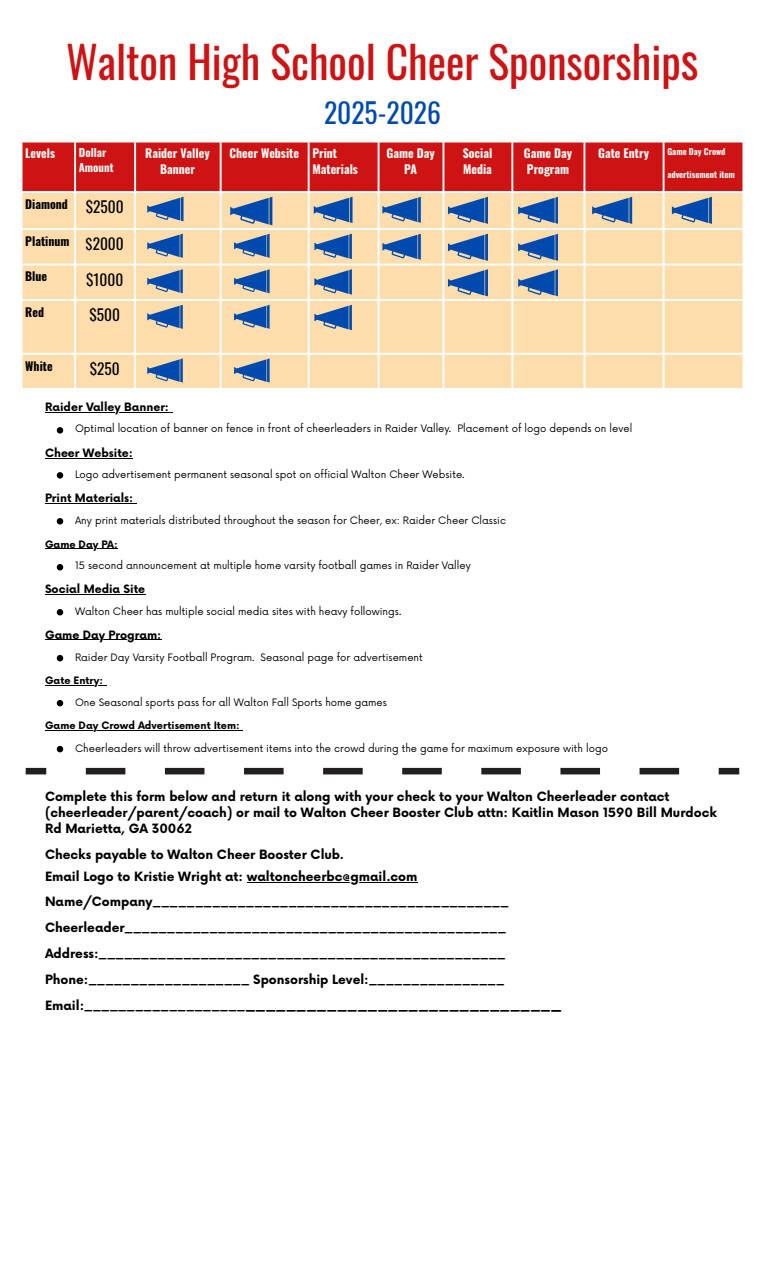
<style>
.page{position:relative;width:765px;height:1262px;background:#fff}
.page>*{position:absolute;margin:0;border:0;box-sizing:border-box;transform-origin:0 0}
.t1{font:43.75px "Oswald";color:#cd1313}
.t2{font:27.5px "Oswald";color:#004aad}
.t3{font:15.38px "Oswald";color:#000}
.t4{font:700 15px "Now";color:#000}
.t5{font:700 12.5px/16px "Now";color:#000}
.t6{font:700 11.88px/16px "Oswald";color:#f7fbf7}
.t7{font:700 11.88px "Oswald";color:#000}
.t8{font:700 11.25px "Now";color:#000}
.t9{font:700 11.12px/14.8px "Oswald";color:#f7fbf7}
.t10{font:10px "Now";color:#000}
.t11{font:700 10px "Now";color:#000}
.t12{font:700 8.5px "Oswald";color:#f7fbf7}
.s1{font-size:47.5px}
.s2{font-size:14.5px}
.s3{font-size:12.5px}
.s4{font-size:16.25px}
</style>
<div class="page">
<svg style="left:57px;top:427px;width:6px;height:7px"></svg>
<svg style="left:57px;top:472px;width:6px;height:7px"></svg>
<svg style="left:57px;top:518px;width:6px;height:6px"></svg>
<svg style="left:57px;top:564px;width:6px;height:6px"></svg>
<svg style="left:57px;top:609px;width:6px;height:6px"></svg>
<svg style="left:57px;top:655px;width:6px;height:6px"></svg>
<svg style="left:57px;top:700px;width:6px;height:6px"></svg>
<svg style="left:57px;top:746px;width:6px;height:6px"></svg>
<div style="left:22px;top:143px;width:720px;height:48px;background:#cd1313"></div>
<svg style="left:22px;top:193px;width:720px;height:195px;background:#fddfb2"></svg>
<svg style="left:147px;top:197px;width:37px;height:24px"></svg>
<svg style="left:230px;top:197px;width:42px;height:28px"></svg>
<svg style="left:314px;top:197px;width:39px;height:26px"></svg>
<svg style="left:382px;top:197px;width:39px;height:26px"></svg>
<svg style="left:448px;top:197px;width:40px;height:27px"></svg>
<svg style="left:518px;top:197px;width:40px;height:27px"></svg>
<svg style="left:592px;top:197px;width:40px;height:27px"></svg>
<svg style="left:672px;top:197px;width:40px;height:27px"></svg>
<svg style="left:147px;top:234px;width:36px;height:24px"></svg>
<svg style="left:234px;top:234px;width:35px;height:24px"></svg>
<svg style="left:314px;top:234px;width:38px;height:25px"></svg>
<svg style="left:382px;top:234px;width:39px;height:26px"></svg>
<svg style="left:448px;top:234px;width:40px;height:27px"></svg>
<svg style="left:518px;top:234px;width:40px;height:27px"></svg>
<svg style="left:147px;top:269px;width:36px;height:24px"></svg>
<svg style="left:234px;top:269px;width:35px;height:24px"></svg>
<svg style="left:314px;top:269px;width:38px;height:26px"></svg>
<svg style="left:448px;top:269px;width:40px;height:27px"></svg>
<svg style="left:518px;top:269px;width:40px;height:27px"></svg>
<svg style="left:147px;top:305px;width:36px;height:24px"></svg>
<svg style="left:234px;top:305px;width:35px;height:24px"></svg>
<svg style="left:314px;top:305px;width:38px;height:25px"></svg>
<svg style="left:147px;top:358px;width:36px;height:25px"></svg>
<svg style="left:234px;top:358px;width:35px;height:25px"></svg>
<hr style="left:45px;top:412px;width:127px;height:1px;background:#000">
<hr style="left:45px;top:458px;width:88px;height:1px;background:#000">
<hr style="left:45px;top:502px;width:92px;height:1px;background:#000">
<hr style="left:45px;top:548px;width:73px;height:1px;background:#000">
<hr style="left:45px;top:594px;width:100px;height:1px;background:#000">
<hr style="left:45px;top:639px;width:116px;height:1px;background:#000">
<hr style="left:45px;top:685px;width:61px;height:1px;background:#000">
<hr style="left:45px;top:730px;width:198px;height:1px;background:#000">
<svg style="left:26px;top:768px;width:713px;height:6px"></svg>
<hr style="left:247px;top:882px;width:171px;height:1px;background:#000">
<p class="t1" style="left:66px;top:27px;width:634px">Walton High School Cheer Sponsorship<span class="s1">s</span></p>
<h2 class="t2" style="left:324px;top:91px;width:118px">2025-2026</h2>
<p class="t6" style="left:25px;top:145px;width:31px">Levels</p>
<p class="t9" style="left:79px;top:145px;width:36px">Dollar<br>Amount</p>
<p class="t6" style="left:145px;top:145px;width:66px;text-align:center">Raider Valley<br>Banner</p>
<p class="t6" style="left:229px;top:145px;width:71px">Cheer Website</p>
<p class="t6" style="left:312px;top:145px;width:47px">Print<br>Materials</p>
<p class="t6" style="left:387px;top:145px;width:50px;text-align:center">Game Day<br>PA</p>
<p class="t6" style="left:463px;top:145px;width:31px">Social<br>Media</p>
<p class="t6" style="left:524px;top:145px;width:50px">Game Day<br>Program</p>
<p class="t6" style="left:598px;top:145px;width:52px">Gate Entry</p>
<p class="t12" style="left:667px;top:145px;width:60px">Game Day Crowd</p>
<p class="t12" style="left:667px;top:168px;width:69px">advertisement item</p>
<p class="t7" style="left:25px;top:195px;width:44px">Diamond</p>
<p class="t3" style="left:86px;top:195px;width:39px">$2500</p>
<p class="t7" style="left:25px;top:232px;width:46px">Platinum</p>
<p class="t3" style="left:86px;top:232px;width:40px"><span class="s2">$</span>2000</p>
<p class="t7" style="left:25px;top:267px;width:23px">Blue</p>
<p class="t3" style="left:86px;top:267px;width:39px">$1000</p>
<p class="t7" style="left:25px;top:303px;width:20px">Red</p>
<p class="t3" style="left:89px;top:303px;width:32px">$500</p>
<p class="t7" style="left:25px;top:356px;width:29px">White</p>
<p class="t3" style="left:90px;top:357px;width:32px">$250</p>
<p class="t8" style="left:45px;top:401px;width:126px">Raider Valley Banner:</p>
<p class="t10" style="left:75px;top:423px;width:559px">Optimal location of banner on fence in front of cheerleaders in Raider Valley. Placement of logo depends on level</p>
<p class="t8" style="left:45px;top:446px;width:89px">Cheer Website:</p>
<p class="t10" style="left:75px;top:469px;width:391px">Logo advertisement permanent seasonal spot on official Walton Cheer Website.</p>
<p class="t8" style="left:45px;top:491px;width:90px">Print Materials:</p>
<p class="t10" style="left:75px;top:515px;width:432px">Any print materials distributed throughout the season for Cheer, ex: Raider Cheer Classic</p>
<p class="t11" style="left:45px;top:539px;width:74px">Game Day PA:</p>
<p class="t10" style="left:75px;top:560px;width:397px">15 second announcement at multiple home varsity football games in Raider Valley</p>
<p class="t8" style="left:45px;top:583px;width:102px">Social Media Site</p>
<p class="t10" style="left:75px;top:606px;width:328px">Walton Cheer has multiple social media sites with heavy followings.</p>
<p class="t8" style="left:45px;top:628px;width:118px">Game Day Program:</p>
<p class="t10" style="left:75px;top:652px;width:349px">Raider Day Varsity Football Program. Seasonal page for advertisement</p>
<p class="t11" style="left:45px;top:675px;width:60px">Gate Entry:</p>
<p class="t10" style="left:75px;top:697px;width:314px">One Seasonal sports pass for all Walton Fall Sports home games</p>
<p class="t11" style="left:45px;top:720px;width:196px">Game Day Crowd Advertisement Item:</p>
<p class="t10" style="left:75px;top:743px;width:534px">Cheerleaders will throw advertisement items into the crowd during the game for maximum exposure with logo</p>
<p class="t5" style="left:45px;top:789px;width:673px">Complete this form below and return it along with your check to your Walton Cheerleader contact (cheerleader/parent/coach) or mail to Walton Cheer Booster Club attn: Kaitlin Mason 1590 Bill Murdock<br>Rd Marietta, GA 30062</p>
<p class="t5" style="left:45px;top:847px;width:301px">Checks payable to Walton Cheer Booster Club.</p>
<p class="t5" style="left:45px;top:870px;width:374px">Email Logo to Kristie Wright at: waltoncheerbc@gmail.com</p>
<p class="t5" style="left:45px;top:894px;width:465px">Name/Company__________________________________________</p>
<p class="t5" style="left:45px;top:920px;width:463px">Cheerleader_____________________________________________</p>
<p class="t5" style="left:45px;top:946px;width:462px">Address:________________________________________________</p>
<p class="t5" style="left:45px;top:972px;width:461px">Phone:___________________ Sponsorship Level:________________</p>
<p class="t4" style="left:45px;top:996px;width:518px"><span class="s3">Email:___________________</span>______________________________<span class="s4">_</span></p>
</div>
